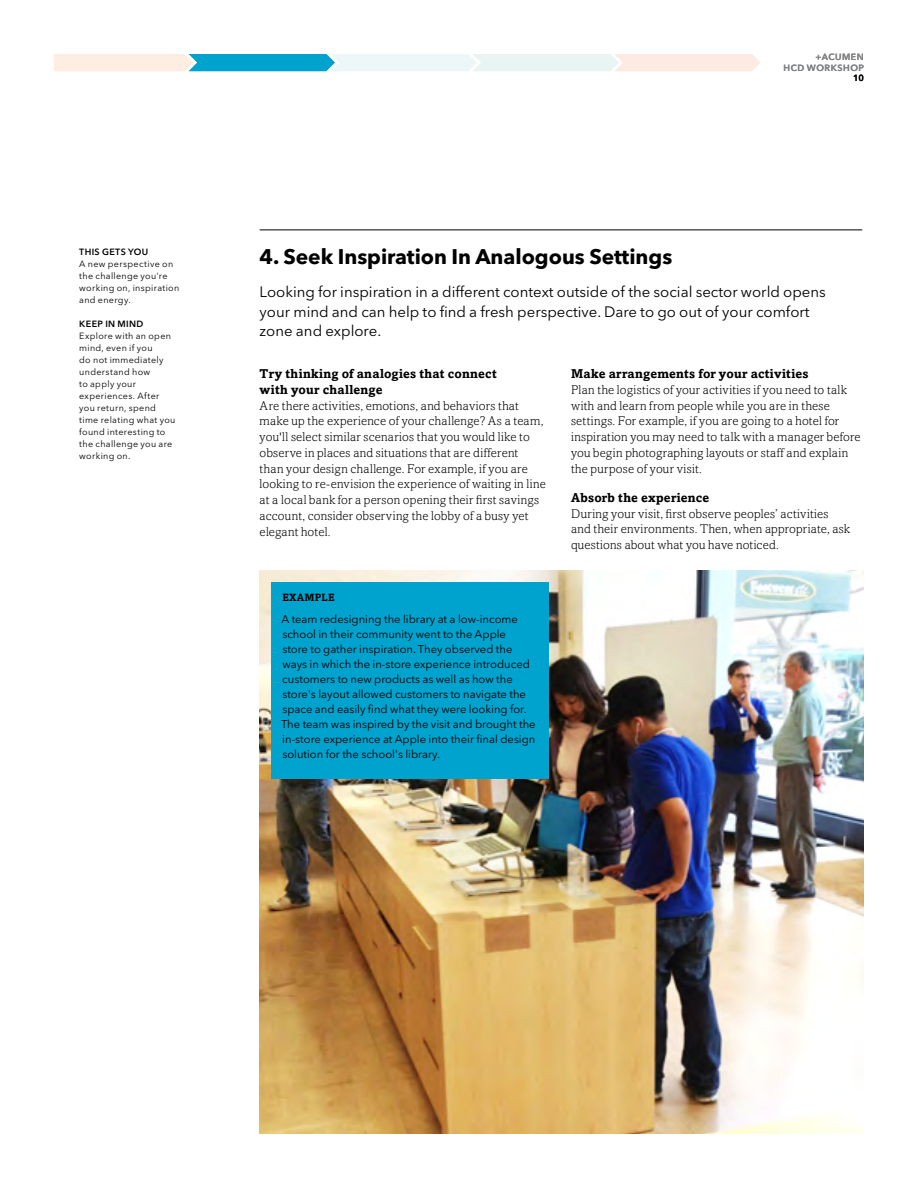
<style>
.page{position:relative;width:918px;height:1188px;background:#fff}
.page>*{position:absolute;margin:0;border:0;box-sizing:border-box;transform-origin:0 0}
.t1{font:700 21px "Avenir Next LT Pro";color:#000}
.t2{font:15px/19.5px "Avenir Next LT Pro";color:#000}
.t3{font:300 12.75px/15.8px "Amasis";letter-spacing:.015em;color:#000}
.t4{font:700 12.75px/15.8px "Amasis";letter-spacing:.02em;color:#000}
.t5{font:11.25px/15px "Avenir Next LT Pro";color:#000}
.t6{font:700 10.5px "Amasis";letter-spacing:.02em;color:#000}
.t7{font:9px/12px "Avenir Next LT Pro";letter-spacing:.035em;color:#000}
.t8{font:600 9px "Avenir Next LT Pro";letter-spacing:.04em;color:#000}
.t9{font:600 9px/10.5px "Avenir Next LT Pro";letter-spacing:.06em;color:#808284;text-align:right}
</style>
<div class="page">
<svg style="left:54px;top:54px;width:707px;height:17px;background:#c4e2e6"></svg>
<hr style="left:260px;top:229px;width:602px;height:1px;background:#000">
<img style="left:259px;top:570px;width:605px;height:564px">
<div style="left:271px;top:582px;width:278px;height:196px;background:#00a3ce"></div>
<p class="t8" style="left:79px;top:246px;width:71px">THIS GETS YOU</p>
<p class="t7" style="left:79px;top:258px;width:102px">A new perspective on the challenge you're working on, inspiration and energy.</p>
<p class="t8" style="left:79px;top:318px;width:66px">KEEP IN MIND</p>
<p class="t7" style="left:79px;top:330px;width:98px">Explore with an open mind, even if you<br>do not immediately understand how<br>to apply your experiences. After you return, spend time relating what you found interesting to the challenge you are working on.</p>
<p class="t9" style="left:784px;top:52px;width:82px">+ACUMEN<br>HCD WORKSHOP</p>
<p class="t8" style="left:853px;top:73px;width:12px">10</p>
<h1 class="t1" style="left:260px;top:244px;width:414px">4. Seek Inspiration In Analogous Settings</h1>
<p class="t2" style="left:260px;top:282px;width:568px">Looking for inspiration in a different context outside of the social sector world opens your mind and can help to find a fresh perspective. Dare to go out of your comfort zone and explore.</p>
<p class="t4" style="left:260px;top:366px;width:239px">Try thinking of analogies that connect with your challenge</p>
<p class="t3" style="left:260px;top:397px;width:288px">Are there activities, emotions, and behaviors that make up the experience of your challenge? As a team, you'll select similar scenarios that you would like to observe in places and situations that are different<br>than your design challenge. For example, if you are looking to re-envision the experience of waiting in line at a local bank for a person opening their first savings account, consider observing the lobby of a busy yet elegant hotel.</p>
<p class="t4" style="left:571px;top:366px;width:239px">Make arrangements for your activities</p>
<p class="t3" style="left:571px;top:382px;width:291px">Plan the logistics of your activities if you need to talk with and learn from people while you are in these settings. For example, if you are going to a hotel for inspiration you may need to talk with a manager before you begin photographing layouts or staff and explain the purpose of your visit.</p>
<p class="t4" style="left:571px;top:489px;width:140px">Absorb the experience</p>
<p class="t3" style="left:571px;top:505px;width:281px">During your visit, first observe peoples’ activities and their environments. Then, when appropriate, ask questions about what you have noticed.</p>
<p class="t6" style="left:282px;top:591px;width:54px">EXAMPLE</p>
<p class="t5" style="left:281px;top:611px;width:256px">A team redesigning the library at a low-income school in their community went to the Apple<br>store to gather inspiration. They observed the ways in which the in-store experience introduced customers to new products as well as how the store's layout allowed customers to navigate the space and easily find what they were looking for.<br>The team was inspired by the visit and brought the in-store experience at Apple into their final design solution for the school's library.</p>
</div>
